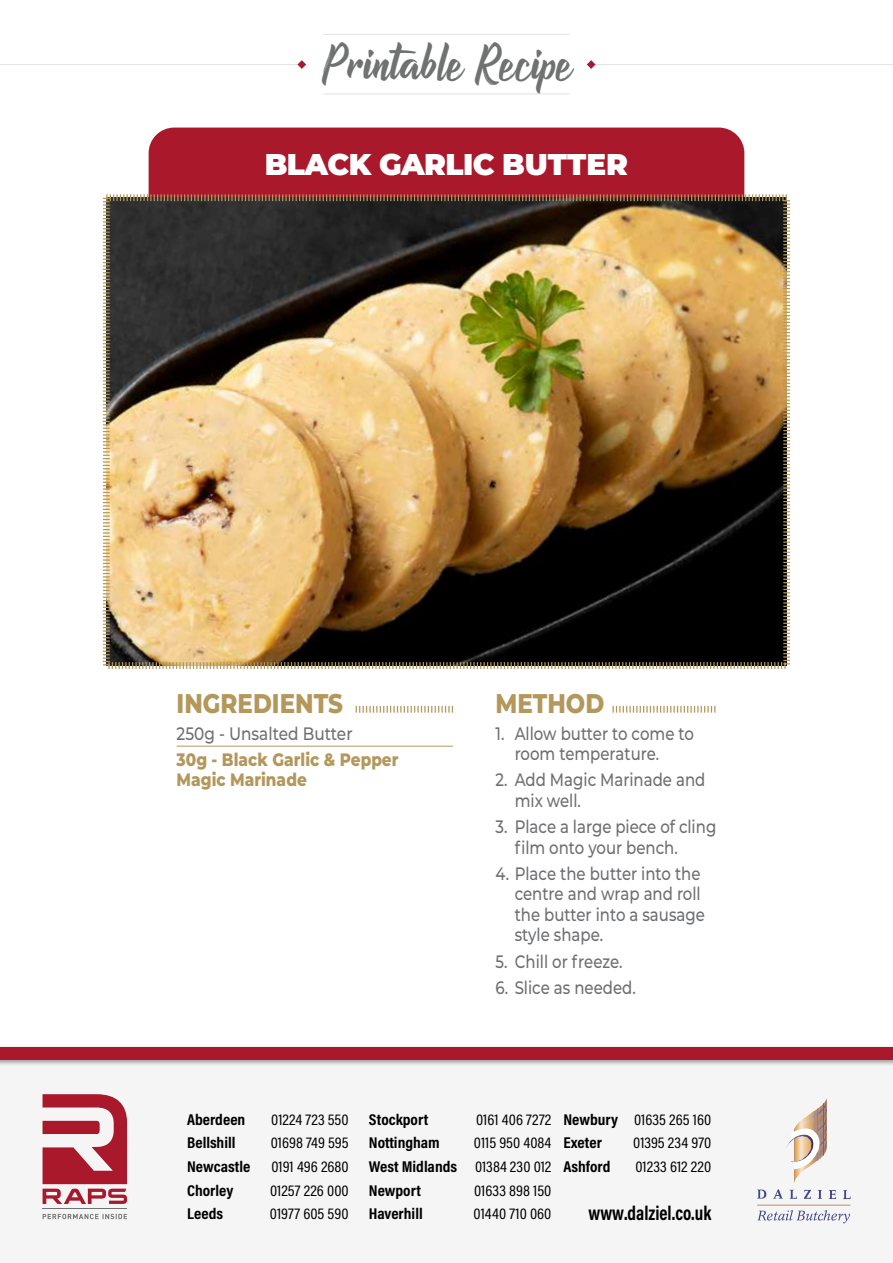
<style>
.page{position:relative;width:893px;height:1263px;background:#fff}
.page>*{position:absolute;margin:0;border:0;box-sizing:border-box;transform-origin:0 0}
.t1{font:45.75px "Atlantis the lost City";color:#6f7271}
.t2{font:900 30px "Montserrat";letter-spacing:-.02em;color:#fff}
.t3{font:800 27px "Montserrat";color:#b4975a;scale:.85 1}
.t4{font:700 20.25px "Acumin Pro Cond";color:#000;scale:.91 1}
.t5{font:500 18px/20.2px "Montserrat";color:#6d6e71;scale:.83 1}
.t6{font:800 18px/20.2px "Montserrat";color:#b4975a;scale:.85 1}
.t7{font:500 18px "Montserrat";color:#6d6e71;scale:.85 1}
.t8{font:15.75px/23.7px "Acumin Pro Cond";color:#000;text-align:justify;scale:1.05 1}
.t9{font:700 15.75px/23.7px "Acumin Pro Cond";color:#000;scale:1.05 1}
.s1{font-weight:700}
.s2{font-weight:400}
</style>
<div class="page">
<div style="left:0;top:1057px;width:893px;height:206px;background:#f5f5f5"></div>
<hr style="left:323px;top:34px;width:247px;height:1px;background:#e2e3e3">
<hr style="left:323px;top:94px;width:247px;height:1px;background:#e2e3e3">
<hr style="left:0;top:64px;width:302px;height:1px;background:#e2e3e3">
<hr style="left:591px;top:64px;width:302px;height:1px;background:#e2e3e3">
<svg style="left:297px;top:60px;width:9px;height:9px"></svg>
<svg style="left:587px;top:60px;width:8px;height:9px"></svg>
<div style="left:149px;top:128px;width:595px;height:65px;background:#aa182c"></div>
<img style="left:102px;top:193px;width:689px;height:476px">
<svg style="left:43px;top:1214px;width:84px;height:5px"></svg>
<hr style="left:43px;top:1208px;width:84px;height:1px;background:#6f7271">
<svg style="left:43px;top:1094px;width:84px;height:110px"></svg>
<hr style="left:800px;top:1121px;width:1px;height:62px;background:#f2d9b8">
<hr style="left:799px;top:1121px;width:1px;height:62px;background:#efd0a4">
<hr style="left:798px;top:1121px;width:1px;height:62px;background:#eac38b">
<hr style="left:797px;top:1121px;width:1px;height:62px;background:#e6b979">
<hr style="left:796px;top:1121px;width:1px;height:62px;background:#e1ac62">
<hr style="left:795px;top:1121px;width:1px;height:62px;background:#dda34f">
<hr style="left:794px;top:1121px;width:1px;height:62px;background:#c18f63">
<hr style="left:813px;top:1111px;width:1px;height:62px;background:#db9e42">
<hr style="left:812px;top:1111px;width:1px;height:62px;background:#dda34f">
<hr style="left:811px;top:1111px;width:1px;height:62px;background:#e0aa5c">
<hr style="left:810px;top:1111px;width:1px;height:62px;background:#e2b068">
<hr style="left:809px;top:1111px;width:1px;height:62px;background:#e4b36e">
<hr style="left:808px;top:1111px;width:1px;height:62px;background:#e6b979">
<hr style="left:807px;top:1111px;width:1px;height:62px;background:#e9bf85">
<hr style="left:806px;top:1111px;width:1px;height:62px;background:#ecc691">
<hr style="left:805px;top:1111px;width:1px;height:62px;background:#eecc9e">
<hr style="left:804px;top:1111px;width:1px;height:62px;background:#efd0a4">
<hr style="left:803px;top:1111px;width:1px;height:62px;background:#f1d6b1">
<hr style="left:802px;top:1111px;width:1px;height:62px;background:#f4ddbf">
<hr style="left:801px;top:1111px;width:1px;height:62px;background:#eee1d5">
<svg style="left:757px;top:1189px;width:10px;height:10px"></svg>
<svg style="left:773px;top:1189px;width:10px;height:10px"></svg>
<svg style="left:790px;top:1190px;width:7px;height:9px"></svg>
<svg style="left:804px;top:1190px;width:7px;height:9px"></svg>
<svg style="left:818px;top:1190px;width:4px;height:9px"></svg>
<svg style="left:829px;top:1190px;width:7px;height:9px"></svg>
<svg style="left:843px;top:1190px;width:7px;height:9px"></svg>
<hr style="left:826px;top:1100px;width:1px;height:65px;background:#5f609a">
<hr style="left:825px;top:1100px;width:1px;height:65px;background:#5156a0">
<hr style="left:824px;top:1100px;width:1px;height:65px;background:#565ba3">
<hr style="left:823px;top:1100px;width:1px;height:65px;background:#5c5fa5">
<hr style="left:822px;top:1100px;width:1px;height:65px;background:#6668ab">
<hr style="left:821px;top:1100px;width:1px;height:65px;background:#6b6cae">
<hr style="left:820px;top:1100px;width:1px;height:65px;background:#7071b0">
<hr style="left:819px;top:1100px;width:1px;height:65px;background:#7676b3">
<hr style="left:818px;top:1100px;width:1px;height:65px;background:#7b7bb6">
<hr style="left:817px;top:1100px;width:1px;height:65px;background:#8180b9">
<hr style="left:816px;top:1100px;width:1px;height:65px;background:#8685bc">
<hr style="left:815px;top:1100px;width:1px;height:65px;background:#8c8bc0">
<hr style="left:814px;top:1100px;width:1px;height:65px;background:#9291c3">
<hr style="left:813px;top:1100px;width:1px;height:65px;background:#9797c7">
<hr style="left:812px;top:1100px;width:1px;height:65px;background:#9e9dca">
<hr style="left:811px;top:1100px;width:1px;height:65px;background:#abaad2">
<hr style="left:810px;top:1100px;width:1px;height:65px;background:#b2b1d6">
<hr style="left:809px;top:1100px;width:1px;height:65px;background:#b8b8da">
<hr style="left:808px;top:1100px;width:1px;height:65px;background:#c0bfde">
<hr style="left:807px;top:1100px;width:1px;height:65px;background:#c7c6e2">
<hr style="left:806px;top:1100px;width:1px;height:65px;background:#cecee6">
<hr style="left:805px;top:1100px;width:1px;height:65px;background:#d6d5ea">
<hr style="left:804px;top:1100px;width:1px;height:65px;background:#e3e1eb">
<svg style="left:786px;top:1124px;width:36px;height:45px"></svg>
<svg style="left:757px;top:1210px;width:93px;height:13px"></svg>
<hr style="left:757px;top:1205px;width:93px;height:1px;background:#c08f63">
<div style="left:0;top:1044px;width:893px;height:22px;background:#000;opacity:.4"></div>
<div style="left:0;top:1047px;width:893px;height:12px;background:#aa182c"></div>
<hr style="left:177px;top:746px;width:276px;height:1px;background:#b4975a">
<svg style="left:356px;top:706px;width:97px;height:7px"></svg>
<svg style="left:612px;top:706px;width:103px;height:7px"></svg>
<h1 class="t1" style="left:320px;top:31px;width:254px">Printable Recipe</h1>
<h2 class="t2" style="left:265px;top:141px;width:365px">BLACK GARLIC BUTTER</h2>
<h3 class="t3" style="left:177px;top:683px;width:197px">INGREDIENTS</h3>
<p class="t7" style="left:177px;top:721px;width:209px">250g - Unsalted Butter</p>
<p class="t6" style="left:177px;top:749px;width:263px">30g - Black Garlic &amp; Pepper<br>Magic Marinade</p>
<h3 class="t3" style="left:496px;top:683px;width:129px">METHOD</h3>
<p class="t5" style="left:515px;top:722px;width:217px;text-indent:-19px">1. Allow butter to come to room temperature.</p>
<p class="t5" style="left:515px;top:769px;width:231px;text-indent:-19px">2. Add Magic Marinade and mix well.</p>
<p class="t5" style="left:515px;top:816px;width:244px;text-indent:-19px">3. Place a large piece of cling film onto your bench.</p>
<p class="t5" style="left:515px;top:863px;width:231px;text-indent:-19px">4. Place the butter into the centre and wrap and roll the butter into a sausage style shape.</p>
<p class="t5" style="left:496px;top:950px;width:155px">5. Chill or freeze.</p>
<p class="t5" style="left:496px;top:977px;width:170px">6. Slice as needed.</p>
<p class="t9" style="left:187px;top:1107px;width:57px">Aberdeen</p>
<p class="t8" style="left:271px;top:1107px;width:75px">01224 723 550</p>
<p class="t9" style="left:187px;top:1131px;width:48px">Bellshill</p>
<p class="t8" style="left:271px;top:1131px;width:76px">01698 749 595</p>
<p class="t9" style="left:187px;top:1154px;width:62px">Newcastle</p>
<p class="t8" style="left:271px;top:1154px;width:75px">0191 496 2680</p>
<p class="t9" style="left:187px;top:1178px;width:46px">Chorley</p>
<p class="t8" style="left:270px;top:1178px;width:76px">01257 226 000</p>
<p class="t9" style="left:187px;top:1202px;width:36px">Leeds</p>
<p class="t8" style="left:270px;top:1202px;width:77px">01977 605 590</p>
<p class="t9" style="left:369px;top:1107px;width:58px">Stockport</p>
<p class="t8" style="left:476px;top:1107px;width:73px">0161 406 7272</p>
<p class="t9" style="left:369px;top:1131px;width:69px">Nottingham</p>
<p class="t8" style="left:369px;top:1131px;width:175px;text-indent:105px">0115 950 4084<br><span class="s1">West Midlands</span> 01384 230 012<br><span class="s1">Newport</span></p>
<p class="t8" style="left:474px;top:1178px;width:75px">01633 898 150</p>
<p class="t9" style="left:563px;top:1107px;width:142px">Newbury <span class="s2">01635 265 160<br></span>Exeter</p>
<p class="t8" style="left:633px;top:1131px;width:76px">01395 234 970</p>
<p class="t9" style="left:563px;top:1154px;width:46px">Ashford</p>
<p class="t8" style="left:635px;top:1154px;width:74px">01233 612 220</p>
<p class="t9" style="left:369px;top:1202px;width:53px">Haverhill</p>
<p class="t8" style="left:473px;top:1202px;width:76px">01440 710 060</p>
<p class="t4" style="left:588px;top:1200px;width:136px">www.dalziel.co.uk</p>
</div>
